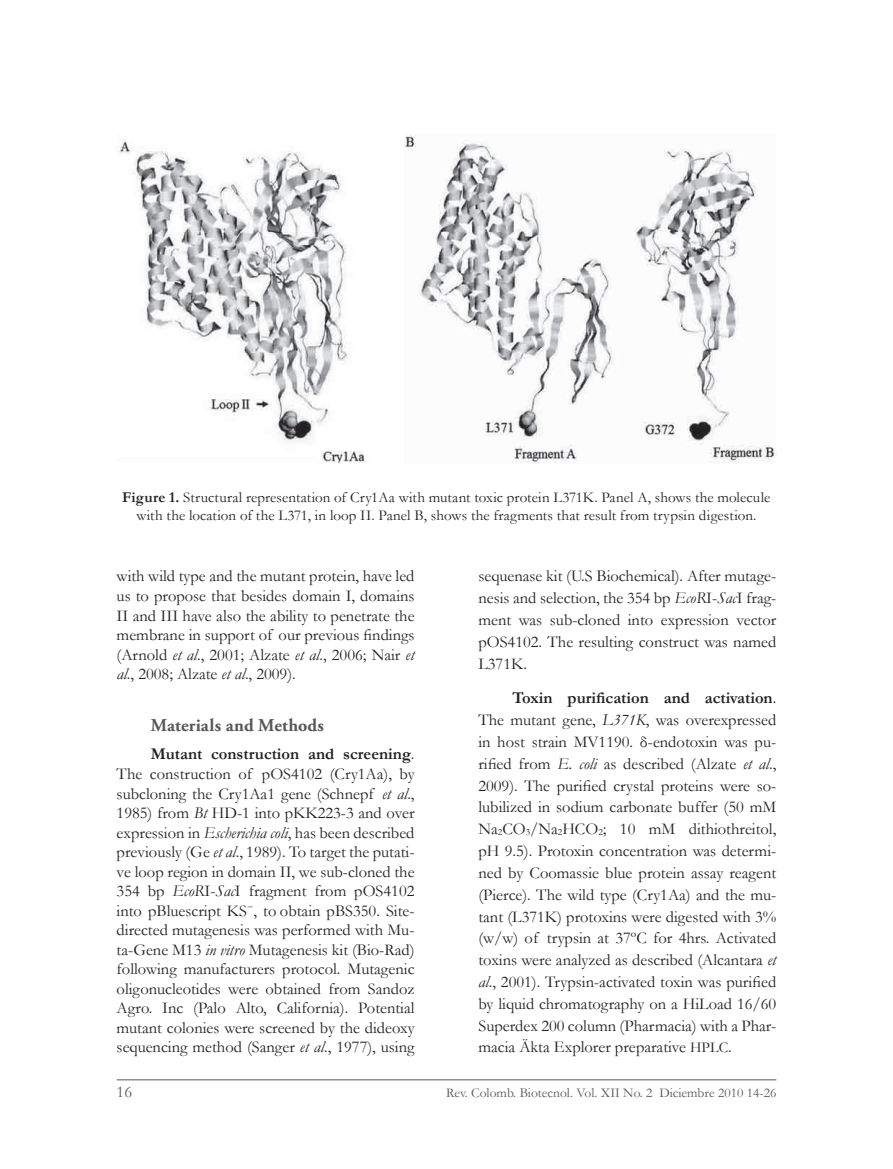
<style>
.page{position:relative;width:893px;height:1169px;background:#fff}
.page>*{position:absolute;margin:0;border:0;box-sizing:border-box;transform-origin:0 0}
.t1{font:700 18px "Adobe Garamond Pro";letter-spacing:.005em;color:#57585a}
.t2{font:16.5px/19.5px "Garamond";color:#231f20;text-align:justify}
.t3{font:16.5px "Garamond";color:#57585a}
.t4{font:15px/18px "Garamond";letter-spacing:.005em;color:#231f20;text-align:center}
.t5{font:13.5px "Garamond";color:#57585a}
.s1{font-weight:700}
.s2{font-style:italic}
.s3{font-size:9.6px}
.s4{font-size:15px}
</style>
<div class="page">
<hr style="left:117px;top:1079px;width:659px;height:1px;background:#57585a">
<img style="left:117px;top:134px;width:658px;height:329px">
<p class="t4" style="left:122px;top:488px;width:649px"><span class="s1">Figure 1.</span> Structural representation of Cry1Aa with mutant toxic protein L371K. Panel A, shows the molecule with the location of the L371, in loop II. Panel B, shows the fragments that result from trypsin digestion.</p>
<p class="t2" style="left:117px;top:566px;width:299px">with wild type and the mutant protein, have led us to propose that besides domain I, domains II and III have also the ability to penetrate the membrane in support of our previous findings (Arnold <span class="s2">et al</span>., 2001; Alzate <span class="s2">et al</span>., 2006; Nair <span class="s2">et al</span>., 2008; Alzate <span class="s2">et al</span>., 2009).</p>
<p class="t1" style="left:151px;top:715px;width:175px">Materials and Methods</p>
<p class="t2" style="left:117px;top:744px;width:299px;text-indent:34px"><span class="s1">Mutant construction and screening</span>.<br>The construction of pOS4102 (Cry1Aa), by subcloning the Cry1Aa1 gene (Schnepf <span class="s2">et al</span>., 1985) from <span class="s2">Bt</span> HD-1 into pKK223-3 and over expression in <span class="s2">Escherichia coli</span>, has been described previously (Ge <span class="s2">et al</span>., 1989). To target the putati&shy;ve loop region in domain II, we sub-cloned the 354 bp <span class="s2">EcoR</span>I-<span class="s2">Sac</span>I fragment from pOS4102 into pBluescript KS<sup>−</sup>, to obtain pBS350. Site&shy;directed mutagenesis was performed with Mu&shy;ta-Gene M13 <span class="s2">in vitro</span> Mutagenesis kit (Bio-Rad) following manufacturers protocol. Mutagenic oligonucleotides were obtained from Sandoz Agro. Inc (Palo Alto, California). Potential mutant colonies were screened by the dideoxy sequencing method (Sanger <span class="s2">et al</span>., 1977), using</p>
<p class="t2" style="left:478px;top:565px;width:299px;line-height:21.8px">sequenase kit (U.S Biochemical). After mutage&shy;nesis and selection, the 354 bp <span class="s2">EcoR</span>I-<span class="s2">Sac</span>I frag&shy;ment was sub-cloned into expression vector pOS4102. The resulting construct was named L371K.</p>
<p class="t2" style="left:478px;top:687px;width:299px;line-height:21.8px;text-indent:34px"><span class="s1">Toxin purification and activation</span>.<br>The mutant gene, <span class="s2">L371K</span>, was overexpressed in host strain MV1190. δ-endotoxin was pu&shy;rified from <span class="s2">E. coli</span> as described (Alzate <span class="s2">et al</span>., 2009). The purified crystal proteins were so&shy;lubilized in sodium carbonate buffer (50 mM Na<span class="s3">2</span>CO<span class="s3">3</span>/Na<span class="s3">2</span>HCO<span class="s3">2</span>; 10 mM dithiothreitol, pH 9.5). Protoxin concentration was determi&shy;ned by Coomassie blue protein assay reagent (Pierce). The wild type (Cry1Aa) and the mu&shy;tant (L371K) protoxins were digested with 3% (w/w) of trypsin at 37ºC for 4hrs. Activated toxins were analyzed as described (Alcantara <span class="s2">et al</span>., 2001). Trypsin-activated toxin was purified by liquid chromatography on a HiLoad 16/60<br>Superdex 200 column (Pharmacia) with a Phar&shy;macia Äkta Explorer preparative <span class="s4">HPLC</span>.</p>
<p class="t3" style="left:117px;top:1081px;width:17px">16</p>
<p class="t5" style="left:446px;top:1083px;width:331px">Rev. Colomb. Biotecnol. Vol. XII No. 2 Diciembre 2010 14-26</p>
</div>
